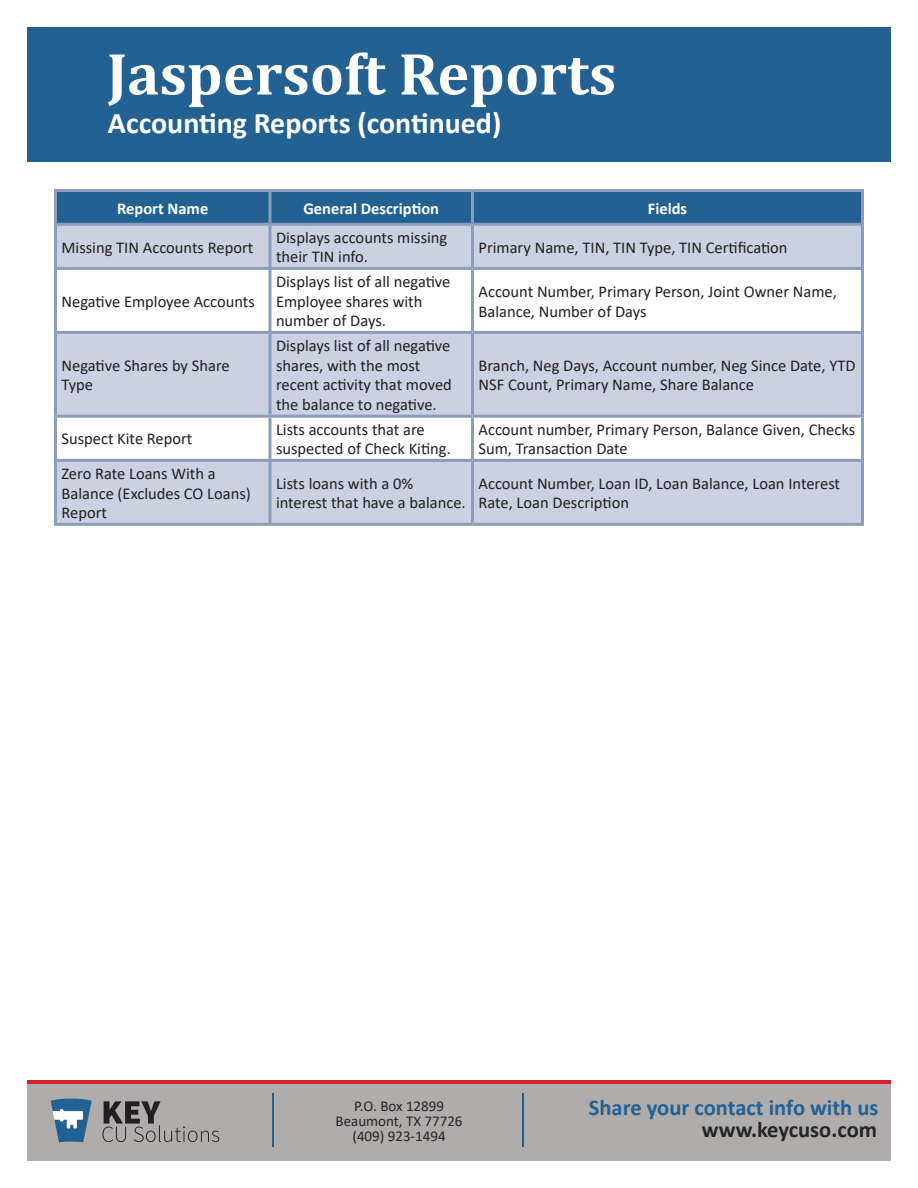
<style>
.page{position:relative;width:918px;height:1188px;background:#fff}
.page>*{position:absolute;margin:0;border:0;box-sizing:border-box;transform-origin:0 0}
.t1{font:700 60px "Cambria";color:#fff}
.Page_Description{font:700 30px "Calibri";color:#fff}
.t2{font:700 22.5px "Calibri";color:#236193}
.t3{font:700 22.5px "Calibri";color:#242524}
.Cell_Text{font:16.5px/19.8px "Calibri";color:#231f20}
.Table_Header_Text{font:700 16.5px "Calibri";color:#fff}
.Page_Title{font:700 16.5px "Calibri";color:#fff}
.t4{font:15px/15px "Calibri";color:#242524;text-align:center}
</style>
<div class="page">
<div style="left:27px;top:27px;width:864px;height:135px;background:#236193"></div>
<div style="left:27px;top:1080px;width:864px;height:81px;background:#b0acac"></div>
<svg style="left:51px;top:1098px;width:41px;height:44px"></svg>
<svg style="left:102px;top:1101px;width:117px;height:41px"></svg>
<hr style="left:27px;top:1080px;width:864px;height:3px;background:#d1232e">
<hr style="left:273px;top:1094px;width:1px;height:54px;background:#236193">
<hr style="left:522px;top:1094px;width:2px;height:54px;background:#236193">
<div style="left:57px;top:192px;width:804px;height:31px;background:#236193"></div>
<svg style="left:57px;top:226px;width:804px;height:297px;fill:#cbd1e1"></svg>
<svg style="left:268px;top:226px;width:4px;height:41px"></svg>
<svg style="left:268px;top:270px;width:4px;height:61px"></svg>
<svg style="left:268px;top:334px;width:4px;height:81px"></svg>
<svg style="left:268px;top:418px;width:4px;height:41px"></svg>
<svg style="left:268px;top:462px;width:4px;height:61px"></svg>
<svg style="left:268px;top:192px;width:4px;height:31px"></svg>
<hr style="left:54px;top:226px;width:3px;height:41px;background:#8b9cbd">
<hr style="left:471px;top:226px;width:3px;height:41px;background:#8b9cbd">
<hr style="left:861px;top:226px;width:3px;height:41px;background:#8b9cbd">
<hr style="left:54px;top:267px;width:216px;height:3px;background:#8b9cbd">
<hr style="left:54px;top:270px;width:3px;height:61px;background:#8b9cbd">
<hr style="left:270px;top:267px;width:202px;height:3px;background:#8b9cbd">
<hr style="left:472px;top:267px;width:392px;height:3px;background:#8b9cbd">
<hr style="left:471px;top:270px;width:3px;height:61px;background:#8b9cbd">
<hr style="left:861px;top:270px;width:3px;height:61px;background:#8b9cbd">
<hr style="left:54px;top:331px;width:216px;height:3px;background:#8b9cbd">
<hr style="left:54px;top:334px;width:3px;height:81px;background:#8b9cbd">
<hr style="left:270px;top:331px;width:202px;height:3px;background:#8b9cbd">
<hr style="left:472px;top:331px;width:392px;height:3px;background:#8b9cbd">
<hr style="left:471px;top:334px;width:3px;height:81px;background:#8b9cbd">
<hr style="left:861px;top:334px;width:3px;height:81px;background:#8b9cbd">
<hr style="left:54px;top:415px;width:216px;height:3px;background:#8b9cbd">
<hr style="left:54px;top:418px;width:3px;height:41px;background:#8b9cbd">
<hr style="left:270px;top:415px;width:202px;height:3px;background:#8b9cbd">
<hr style="left:472px;top:415px;width:392px;height:3px;background:#8b9cbd">
<hr style="left:471px;top:418px;width:3px;height:41px;background:#8b9cbd">
<hr style="left:861px;top:418px;width:3px;height:41px;background:#8b9cbd">
<hr style="left:54px;top:459px;width:216px;height:3px;background:#8b9cbd">
<hr style="left:54px;top:462px;width:3px;height:61px;background:#8b9cbd">
<hr style="left:270px;top:459px;width:202px;height:3px;background:#8b9cbd">
<hr style="left:472px;top:459px;width:392px;height:3px;background:#8b9cbd">
<hr style="left:471px;top:462px;width:3px;height:61px;background:#8b9cbd">
<hr style="left:861px;top:462px;width:3px;height:61px;background:#8b9cbd">
<hr style="left:54px;top:523px;width:216px;height:3px;background:#8b9cbd">
<hr style="left:270px;top:523px;width:202px;height:3px;background:#8b9cbd">
<hr style="left:472px;top:523px;width:392px;height:3px;background:#8b9cbd">
<hr style="left:54px;top:189px;width:216px;height:3px;background:#8b9cbd">
<hr style="left:54px;top:192px;width:3px;height:31px;background:#8b9cbd">
<hr style="left:270px;top:189px;width:202px;height:3px;background:#8b9cbd">
<hr style="left:472px;top:189px;width:392px;height:3px;background:#8b9cbd">
<hr style="left:471px;top:192px;width:3px;height:31px;background:#8b9cbd">
<hr style="left:861px;top:192px;width:3px;height:31px;background:#8b9cbd">
<hr style="left:54px;top:223px;width:216px;height:3px;background:#8b9cbd">
<hr style="left:270px;top:223px;width:202px;height:3px;background:#8b9cbd">
<hr style="left:472px;top:223px;width:392px;height:3px;background:#8b9cbd">
<h1 class="t1" style="left:107px;top:32px;width:511px">Jaspersoft Reports</h1>
<p class="Page_Description" style="left:108px;top:102px;width:395px">Accounting Reports (continued)</p>
<p class="Page_Title" style="left:117px;top:196px;width:93px">Report Name</p>
<p class="Table_Header_Text" style="left:303px;top:196px;width:137px">General Description</p>
<p class="Table_Header_Text" style="left:648px;top:196px;width:41px">Fields</p>
<p class="Cell_Text" style="left:62px;top:237px;width:193px">Missing TIN Accounts Report</p>
<p class="Cell_Text" style="left:276px;top:227px;width:173px">Displays accounts missing their TIN info.</p>
<p class="Cell_Text" style="left:478px;top:237px;width:311px">Primary Name, TIN, TIN Type, TIN Certification</p>
<p class="Cell_Text" style="left:62px;top:291px;width:195px">Negative Employee Accounts</p>
<p class="Cell_Text" style="left:276px;top:271px;width:176px">Displays list of all negative<br>Employee shares with number of Days.</p>
<p class="Cell_Text" style="left:478px;top:281px;width:360px">Account Number, Primary Person, Joint Owner Name,<br>Balance, Number of Days</p>
<p class="Cell_Text" style="left:62px;top:355px;width:170px">Negative Shares by Share<br>Type</p>
<p class="Cell_Text" style="left:276px;top:335px;width:177px">Displays list of all negative shares, with the most recent activity that moved the balance to negative.</p>
<p class="Cell_Text" style="left:478px;top:355px;width:379px">Branch, Neg Days, Account number, Neg Since Date, YTD<br>NSF Count, Primary Name, Share Balance</p>
<p class="Cell_Text" style="left:62px;top:429px;width:132px">Suspect Kite Report</p>
<p class="Cell_Text" style="left:276px;top:419px;width:176px">Lists accounts that are suspected of Check Kiting.</p>
<p class="Cell_Text" style="left:478px;top:419px;width:378px">Account number, Primary Person, Balance Given, Checks<br>Sum, Transaction Date</p>
<p class="Cell_Text" style="left:62px;top:463px;width:191px">Zero Rate Loans With a<br>Balance (Excludes CO Loans)<br>Report</p>
<p class="Cell_Text" style="left:276px;top:473px;width:191px">Lists loans with a 0% interest that have a balance.</p>
<p class="Cell_Text" style="left:478px;top:473px;width:363px">Account Number, Loan ID, Loan Balance, Loan Interest<br>Rate, Loan Description</p>
<p class="t4" style="left:336px;top:1098px;width:128px">P.O. Box 12899<br>Beaumont, TX 77726 (409) 923-1494</p>
<h3 class="t2" style="left:589px;top:1092px;width:291px">Share your contact info with us</h3>
<h3 class="t3" style="left:702px;top:1114px;width:177px">www.keycuso.com</h3>
</div>
